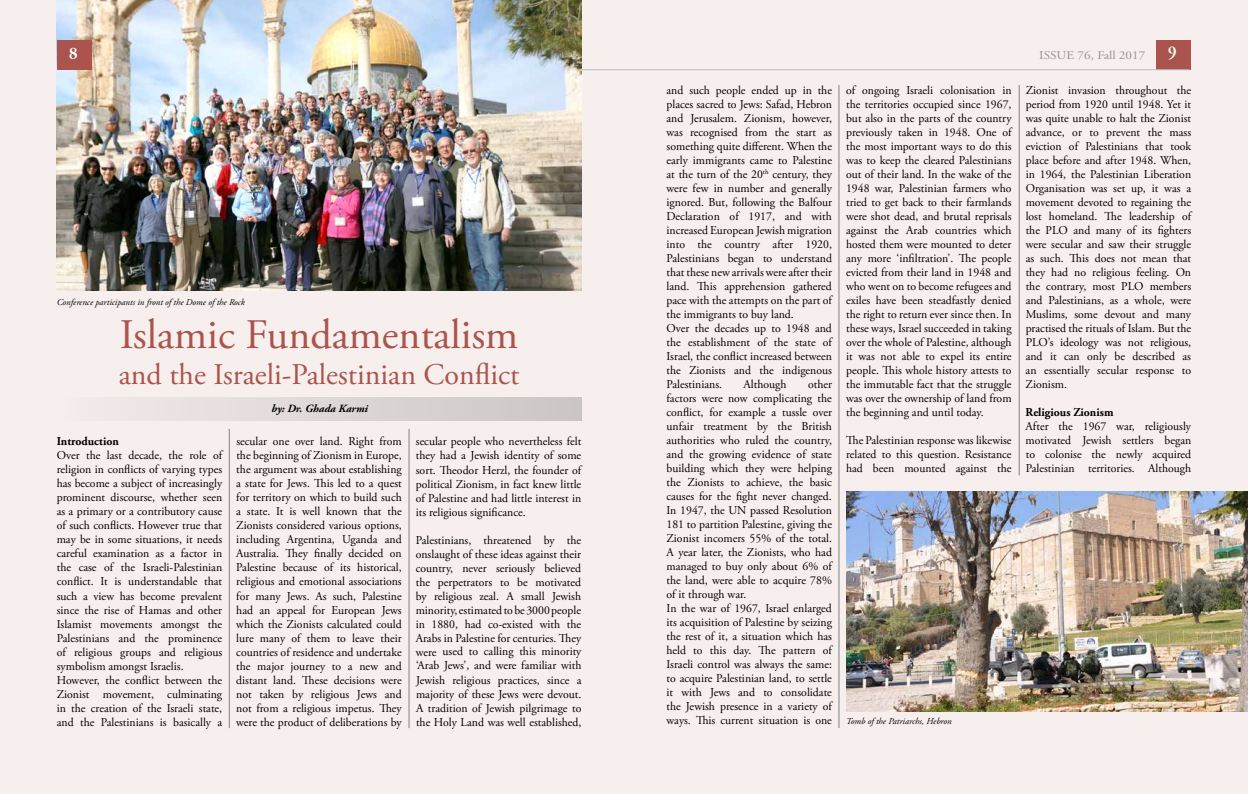
<style>
.page{position:relative;width:1248px;height:794px;background:#fff}
.page>*{position:absolute;margin:0;border:0;box-sizing:border-box;transform-origin:0 0}
.t1{font:42px "Adobe Garamond Pro";color:#aa544d}
.t2{font:30px "Adobe Garamond Pro";color:#aa544d}
.t3{font:700 18px "Apple Garamond";color:#fff}
.t4{font:12px/14px "Adobe Garamond Pro";color:#000;text-align:justify}
.t5{font:700 12px "Adobe Garamond Pro";color:#000}
.t6{font:12px "Adobe Garamond Pro";color:#939598;scale:1.1 1}
.t7{font:italic 700 11px "Adobe Garamond Pro";color:#000}
.t8{font:italic 9px "Adobe Garamond Pro";color:#000}
</style>
<div class="page">
<div style="left:0;top:0;width:1247px;height:794px;background:#f7efed"></div>
<div style="left:57px;top:397px;width:524px;height:24px;background:linear-gradient(to right,#f4ecea,#cac5c5)"></div>
<img style="left:846px;top:492px;width:401px;height:219px">
<div style="left:1155px;top:40px;width:34px;height:29px;background:#aa544d"></div>
<hr style="left:58px;top:69px;width:1131px;height:1px;background:#bcbec0">
<img style="left:57px;top:0;width:524px;height:290px">
<div style="left:57px;top:40px;width:35px;height:29px;background:#aa544d"></div>
<hr style="left:229px;top:429px;width:1px;height:299px;background:#808285">
<hr style="left:409px;top:429px;width:1px;height:299px;background:#808285">
<hr style="left:838px;top:85px;width:1px;height:643px;background:#808285">
<hr style="left:1018px;top:85px;width:1px;height:390px;background:#808285">
<h3 class="t3" style="left:69px;top:43px;width:10px">8</h3>
<p class="t6" style="left:1039px;top:48px;width:98px">ISSUE 76, Fall 2017</p>
<h3 class="t3" style="left:1168px;top:42px;width:10px">9</h3>
<p class="t6" style="left:1035px;top:48px;width:51px">ISSUE 76,</p>
<p class="t8" style="left:57px;top:297px;width:190px">Conference participants in front of the Dome of the Rock</p>
<h1 class="t1" style="left:120px;top:310px;width:400px">Islamic Fundamentalism</h1>
<h2 class="t2" style="left:119px;top:357px;width:402px">and the Israeli-Palestinian Conflict</h2>
<p class="t7" style="left:271px;top:402px;width:98px">by: Dr. Ghada Karmi</p>
<p class="t4" style="left:236px;top:435px;width:167px">secular one over land. Right from the beginning ofZionism in Europe, the argument was about establishing a state for Jews. This led to a quest for territory on which to build such a state. It is well known that the Zionists considered various options, including Argentina, Uganda and Australia. They finally decided on Palestine because of its historical, religious and emotional associations for many Jews. As such, Palestine had an appeal for European Jews which the Zionists calculated could lure many of them to leave their countries of residence and undertake the major journey to a new and distant land. These decisions were not taken by religious Jews and not from a religious impetus. They were the product of deliberations by</p>
<p class="t4" style="left:416px;top:435px;width:168px">secular people who nevertheless felt they had a Jewish identity of some sort. Theodor Herzl, the founder of political Zionism, in fact knew little of Palestine and had little interest in its religious significance.</p>
<p class="t5" style="left:57px;top:434px;width:64px">Introduction</p>
<p class="t4" style="left:57px;top:449px;width:168px;text-align:left">Over the last decade, the role of religion in conflicts of varying types has become a subject of increasingly prominent discourse, whether seen as a primary or a contributory cause of such conflicts. However true that may be in some situations, it needs careful examination as a factor in the case of the Israeli-Palestinian conflict. It is understandable that such a view has become prevalent since the rise of Hamas and other Islamist movements amongst the Palestinians and the prominence of religious groups and religious symbolism amongst Israelis.<br>However, the conflict between the Zionist movement, culminating in the creation of the Israeli state, and the Palestinians is basically a</p>
<p class="t4" style="left:415px;top:533px;width:167px">Palestinians, threatened by the onslaught of these ideas against their country, never seriously believed the perpetrators to be motivated by religious zeal. A small Jewish minority, estimatedtobe3000people in 1880, had co-existed with the Arabs in Palestine for centuries. They were used to calling this minority ‘Arab Jews’, and were familiar with Jewish religious practices, since a majority of these Jews were devout.<br>A tradition of Jewish pilgrimage to the Holy Land was well established,</p>
<p class="t4" style="left:666px;top:83px;width:168px;text-align:left">and such people ended up in the places sacred to Jews: Safad, Hebron and Jerusalem. Zionism, however, was recognised from the start as something quite different. When the early immigrants came to Palestine at the turn of the 20<sup>th</sup> century, they were few in number and generally ignored. But, following the Balfour<br>Declaration of 1917, and with increased European Jewish migration into the country after 1920,<br>Palestinians began to understand that these new arrivals were after their land. This apprehension gathered pace with the attempts on the part of the immigrants to buy land.<br>Over the decades up to 1948 and the establishment of the state of<br>Israel, the conflict increased between the Zionists and the indigenous<br>Palestinians.</p>
<p class="t4" style="left:666px;top:377px;width:168px;text-align:left;text-indent:141px">other factors were now complicating the conflict, for example a tussle over unfair treatment by the British authorities who ruled the country, and the growing evidence of state building which they were helping the Zionists to achieve, the basic causes for the fight never changed.<br>In 1947, the UN passed Resolution<br>181 to partition Palestine, giving the<br>Zionist incomers 55% of the total.<br>A year later, the Zionists, who had managed to buy only about 6% of the land, were able to acquire 78% of it through war.<br>In the war of 1967, Israel enlarged its acquisition of Palestine by seizing the rest of it, a situation which has held to this day. The pattern of<br>Israeli control was always the same: to acquire Palestinian land, to settle it with Jews and to consolidate the Jewish presence in a variety of ways. This current situation is one</p>
<p class="t4" style="left:743px;top:377px;width:44px">Although</p>
<p class="t4" style="left:846px;top:83px;width:168px">of ongoing Israeli colonisation in the territories occupied since 1967, but also in the parts of the country previously taken in 1948. One of the most important ways to do this was to keep the cleared Palestinians out of their land. In the wake of the 1948 war, Palestinian farmers who tried to get back to their farmlands were shot dead, and brutal reprisals against the Arab countries which hosted them were mounted to deter any more ‘infiltration’. The people evicted from their land in 1948 and who went on to become refugees and exiles have been steadfastly denied the right to return ever since then. In these ways, Israel succeeded in taking over the whole ofPalestine, although it was not able to expel its entire people. This whole history attests to the immutable fact that the struggle was over the ownership of land from the beginning and until today.</p>
<p class="t4" style="left:846px;top:433px;width:167px">The Palestinian response was likewise related to this question. Resistance had been mounted against the</p>
<p class="t4" style="left:1025px;top:83px;width:168px">Zionist invasion throughout the period from 1920 until 1948. Yet it was quite unable to halt the Zionist advance, or to prevent the mass eviction of Palestinians that took place before and after 1948. When, in 1964, the Palestinian Liberation Organisation was set up, it was a movement devoted to regaining the lost homeland. The leadership of the PLO and many of its fighters were secular and saw their struggle as such. This does not mean that they had no religious feeling. On the contrary, most PLO members and Palestinians, as a whole, were Muslims, some devout and many practised the rituals ofIslam. But the PLO ’s ideology was not religious, and it can only be described as an essentially secular response to Zionism.</p>
<p class="t5" style="left:1025px;top:405px;width:89px">Religious Zionism</p>
<p class="t4" style="left:1025px;top:419px;width:167px">After the 1967 war, religiously motivated Jewish settlers began to colonise the newly acquired Palestinian territories. Although</p>
<p class="t8" style="left:846px;top:716px;width:107px">Tomb of the Patriarchs, Hebron</p>
</div>
